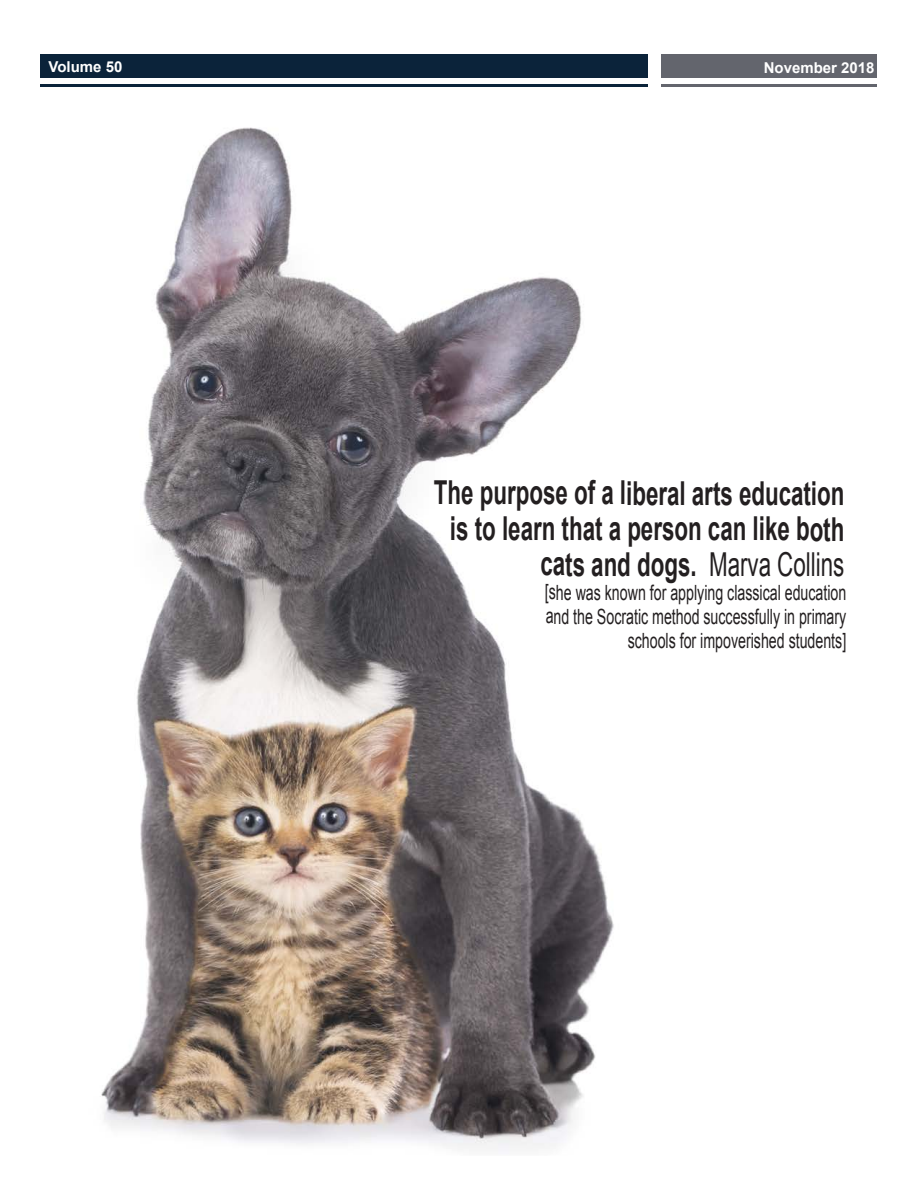
<style>
.page{position:relative;width:918px;height:1188px;background:#fff}
.page>*{position:absolute;margin:0;border:0;box-sizing:border-box;transform-origin:0 0}
.t1{font:700 33px/35.5px "Arial";letter-spacing:-.005em;color:#231f20;text-align:right;scale:.68 1}
.t2{font:21px/24px "Arial";letter-spacing:-.005em;color:#231f20;text-align:right;scale:.68 1}
.t3{font:700 15px "Arial";color:#fff}
.s1{font-weight:400}
</style>
<div class="page">
<div style="left:40px;top:54px;width:608px;height:24px;background:#0b233a"></div>
<div style="left:662px;top:54px;width:216px;height:24px;background:#63656d"></div>
<hr style="left:40px;top:84px;width:608px;height:3px;background:#0b233a">
<hr style="left:662px;top:84px;width:216px;height:3px;background:#63656d">
<img style="left:101px;top:127px;width:513px;height:1024px">
<p class="t3" style="left:49px;top:57px;width:75px">Volume 50</p>
<p class="t3" style="left:764px;top:57px;width:112px">November 2018</p>
<h1 class="t1" style="left:434px;top:476px;width:605px">The purpose of a liberal arts education is to learn that a person can like both cats and dogs. <span class="s1">Marva Collins</span></h1>
<p class="t2" style="left:545px;top:581px;width:445px">[she was known for applying classical education and the Socratic method successfully in primary schools for impoverished students]</p>
</div>
